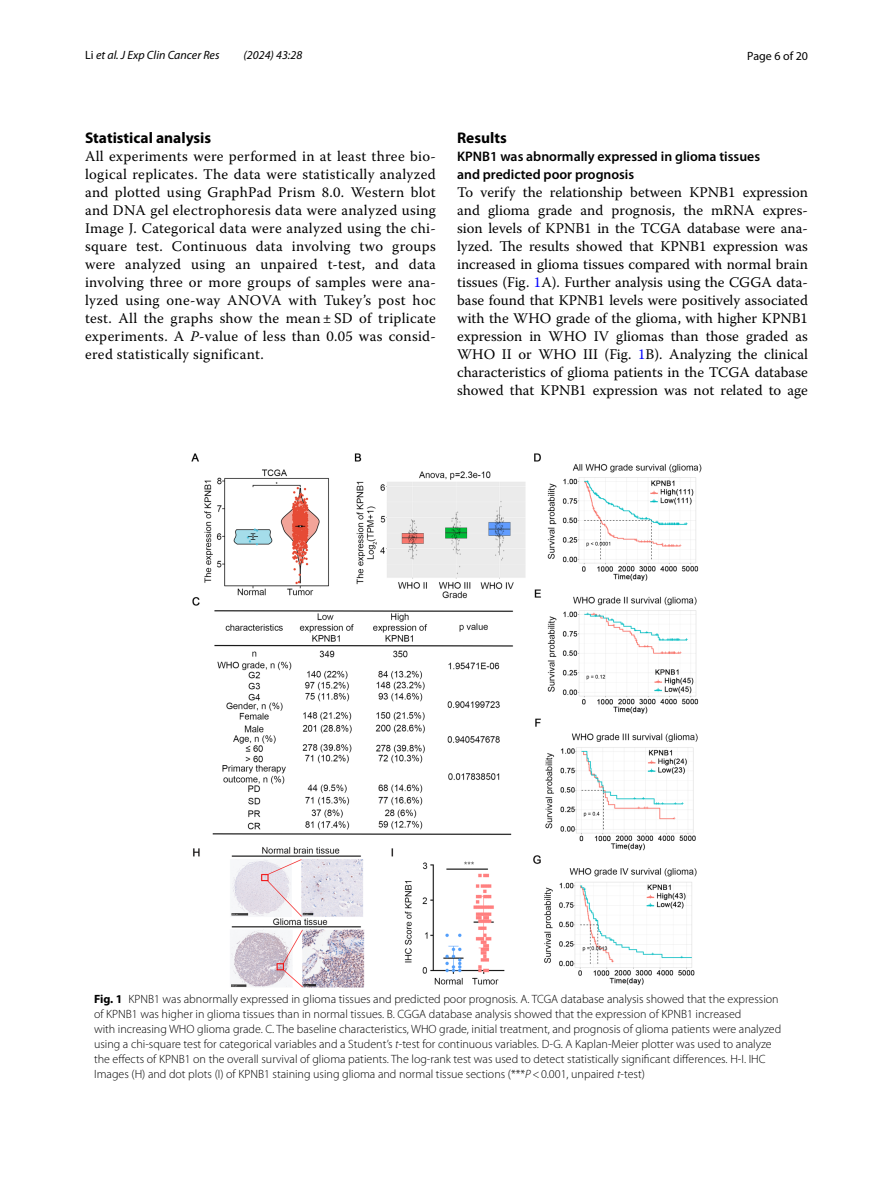
<style>
.page{position:relative;width:893px;height:1187px;background:#fff}
.page>*{position:absolute;margin:0;border:0;box-sizing:border-box;transform-origin:0 0}
.t1{font:700 15.45px "Myriad Pro";color:#000}
.t2{font:14.7px/18px "Warnock Pro";letter-spacing:.015em;color:#000;text-align:justify}
.t3{font:600 13.8px/18px "Myriad Pro";color:#000}
.t4{font:300 12px/15px "Myriad Pro";color:#000}
.t5{font:italic 12px "Myriad Pro";color:#000}
.t6{font:12px "Myriad Pro";color:#000}
.s1{font-style:normal}
.s2{font-style:italic}
.s3{color:#00f}
.s4{font-weight:700}
</style>
<div class="page">
<img style="left:191px;top:453px;width:511px;height:534px">
<p class="t5" style="left:85px;top:48px;width:136px"><span class="s1">Li</span> et al. J Exp Clin Cancer Res</p>
<p class="t5" style="left:244px;top:48px;width:60px">(2024) 43:28</p>
<p class="t6" style="left:747px;top:48px;width:62px">Page 6 of 20</p>
<p class="t1" style="left:85px;top:128px;width:128px">Statistical analysis</p>
<p class="t2" style="left:85px;top:147px;width:352px">All experiments were performed in at least three bio&shy;logical replicates. The data were statistically analyzed and plotted using GraphPad Prism 8.0. Western blot and DNA gel electrophoresis data were analyzed using Image J. Categorical data were analyzed using the chi&shy;square test. Continuous data involving two groups were analyzed using an unpaired t-test, and data involving three or more groups of samples were ana&shy;lyzed using one-way ANOVA with Tukey’s post hoc test. All the graphs show the mean ± SD of triplicate experiments. A <span class="s2">P</span>-value of less than 0.05 was consid&shy;ered statistically significant.</p>
<p class="t1" style="left:457px;top:128px;width:51px">Results</p>
<p class="t3" style="left:457px;top:147px;width:304px">KPNB1 was abnormally expressed in glioma tissues and predicted poor prognosis</p>
<p class="t2" style="left:457px;top:183px;width:352px">To verify the relationship between KPNB1 expression and glioma grade and prognosis, the mRNA expres&shy;sion levels of KPNB1 in the TCGA database were ana&shy;lyzed. The results showed that KPNB1 expression was increased in glioma tissues compared with normal brain tissues (Fig. <span class="s3">1</span>A). Further analysis using the CGGA data&shy;base found that KPNB1 levels were positively associated with the WHO grade of the glioma, with higher KPNB1 expression in WHO IV gliomas than those graded as WHO II or WHO III (Fig. <span class="s3">1</span>B). Analyzing the clinical characteristics of glioma patients in the TCGA database showed that KPNB1 expression was not related to age</p>
<p class="t4" style="left:94px;top:991px;width:689px"><span class="s4">Fig. 1</span> KPNB1 was abnormally expressed in glioma tissues and predicted poor prognosis. A. TCGA database analysis showed that the expression of KPNB1 was higher in glioma tissues than in normal tissues. B. CGGA database analysis showed that the expression of KPNB1 increased<br>with increasing WHO glioma grade. C. The baseline characteristics, WHO grade, initial treatment, and prognosis of glioma patients were analyzed using a chi-square test for categorical variables and a Student’s <span class="s2">t</span>-test for continuous variables. D-G. A Kaplan-Meier plotter was used to analyze the effects of KPNB1 on the overall survival of glioma patients. The log-rank test was used to detect statistically significant differences. H-I. IHC Images (H) and dot plots (I) of KPNB1 staining using glioma and normal tissue sections (***<span class="s2">P</span>&lt;0.001, unpaired <span class="s2">t</span>-test)</p>
</div>
